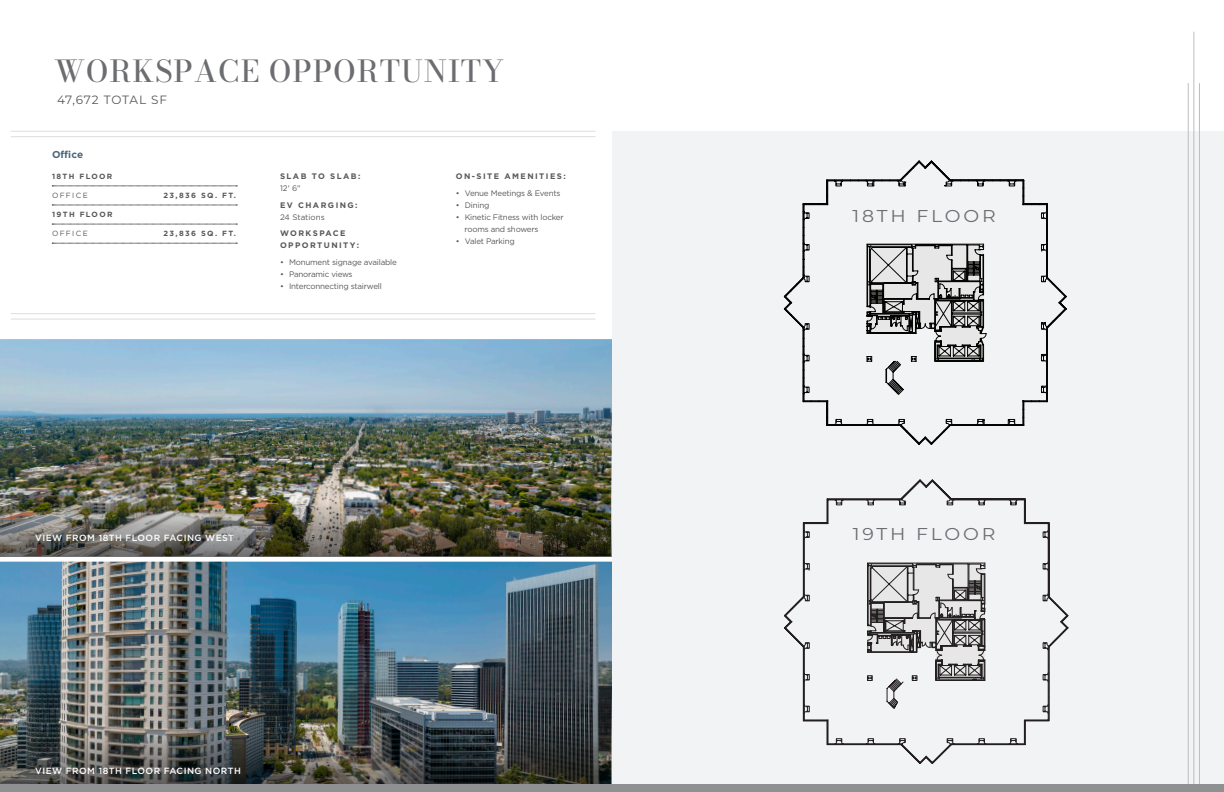
<style>
.page{position:relative;width:1224px;height:792px;background:#fff}
.page>*{position:absolute;margin:0;border:0;box-sizing:border-box;transform-origin:0 0}
.t1{font:500 30px "Bodoni Moda 11 pt";letter-spacing:.03em;color:#6c6d70}
.t2{font:17.1px "Montserrat";letter-spacing:.15em;color:#6c6d70;scale:1.1 1}
.t3{font:12px "Montserrat";letter-spacing:.065em;color:#57585a}
.Bottom_Headline{font:700 10px "Gotham";color:#4e6578}
.t4{font:500 9px "Gotham";letter-spacing:.05em;color:#fff}
.t5{font:8px/12px "Gotham";letter-spacing:-.025em;color:#57585a}
.t6{font:700 8px/12px "Gotham";letter-spacing:.18em;color:#57585a}
.t7{font:700 7.5px "Gotham";letter-spacing:.18em;color:#57585a}
.t8{font:7.5px "Gotham";letter-spacing:.18em;color:#57585a}
.s1{font-weight:400}
</style>
<div class="page">
<hr style="left:11px;top:131px;width:584px;height:1px;background:#dcdddf">
<hr style="left:11px;top:136px;width:584px;height:1px;background:#dcdddf">
<hr style="left:11px;top:313px;width:584px;height:1px;background:#dcdddf">
<hr style="left:11px;top:319px;width:584px;height:1px;background:#dcdddf">
<svg style="left:52px;top:186px;width:185px;height:1px"></svg>
<svg style="left:52px;top:205px;width:185px;height:1px"></svg>
<svg style="left:52px;top:224px;width:185px;height:1px"></svg>
<svg style="left:52px;top:243px;width:185px;height:1px"></svg>
<div style="left:612px;top:131px;width:612px;height:661px;background:#f2f3f4"></div>
<hr style="left:1188px;top:83px;width:1px;height:709px;background:#bcbdc0">
<hr style="left:1199px;top:83px;width:1px;height:709px;background:#bcbdc0">
<hr style="left:1194px;top:32px;width:1px;height:760px;background:#bcbdc0">
<svg style="left:784px;top:161px;width:283px;height:284px"></svg>
<svg style="left:784px;top:479px;width:284px;height:285px"></svg>
<div style="left:874px;top:197px;width:97px;height:37px;background:#f2f3f4"></div>
<div style="left:874px;top:515px;width:97px;height:37px;background:#f2f3f4"></div>
<img style="left:0;top:562px;width:612px;height:141px">
<img style="left:0;top:339px;width:612px;height:131px">
<img style="left:0;top:470px;width:612px;height:86px">
<img style="left:0;top:703px;width:612px;height:82px">
<div style="left:0;top:785px;width:1224px;height:7px;background:#8e9091"></div>
<p class="t1" style="left:54px;top:51px;width:452px">WORKSPACE OPPORTUNITY</p>
<p class="t3" style="left:57px;top:91px;width:111px">47,672 TOTAL SF</p>
<p class="Bottom_Headline" style="left:52px;top:148px;width:33px">Office</p>
<p class="t7" style="left:52px;top:171px;width:62px">18TH FLOOR</p>
<p class="t8" style="left:52px;top:190px;width:37px">OFFICE</p>
<p class="t7" style="left:164px;top:190px;width:74px">23,836 SQ. FT.</p>
<p class="t7" style="left:52px;top:209px;width:62px">19TH FLOOR</p>
<p class="t8" style="left:52px;top:228px;width:37px">OFFICE</p>
<p class="t7" style="left:164px;top:228px;width:74px">23,836 SQ. FT.</p>
<p class="t6" style="left:280px;top:170px;width:82px">SLAB TO SLAB:<br><span class="s1">12' 6"</span></p>
<p class="t6" style="left:280px;top:199px;width:79px">EV CHARGING:<br><span class="s1">24 Stations</span></p>
<p class="t6" style="left:280px;top:227px;width:81px">WORKSPACE<br>OPPORTUNITY:</p>
<p class="t5" style="left:280px;top:256px;width:118px">• Monument signage available</p>
<p class="t5" style="left:280px;top:268px;width:74px">• Panoramic views</p>
<p class="t5" style="left:280px;top:280px;width:103px">• Interconnecting stairwell</p>
<p class="t6" style="left:456px;top:170px;width:111px">ON-SITE AMENITIES:</p>
<p class="t5" style="left:456px;top:187px;width:106px">• Venue Meetings &amp; Events</p>
<p class="t5" style="left:456px;top:199px;width:35px">• Dining</p>
<p class="t5" style="left:465px;top:211px;width:101px;text-indent:-9px">• Kinetic Fitness with locker rooms and showers</p>
<p class="t5" style="left:456px;top:235px;width:61px">• Valet Parking</p>
<p class="t2" style="left:853px;top:205px;width:132px">18TH FLOOR</p>
<p class="t4" style="left:35px;top:532px;width:200px">VIEW FROM 18TH FLOOR FACING WEST</p>
<p class="t2" style="left:853px;top:522px;width:131px">19TH FLOOR</p>
<p class="t4" style="left:35px;top:765px;width:207px">VIEW FROM 18TH FLOOR FACING NORTH</p>
</div>
